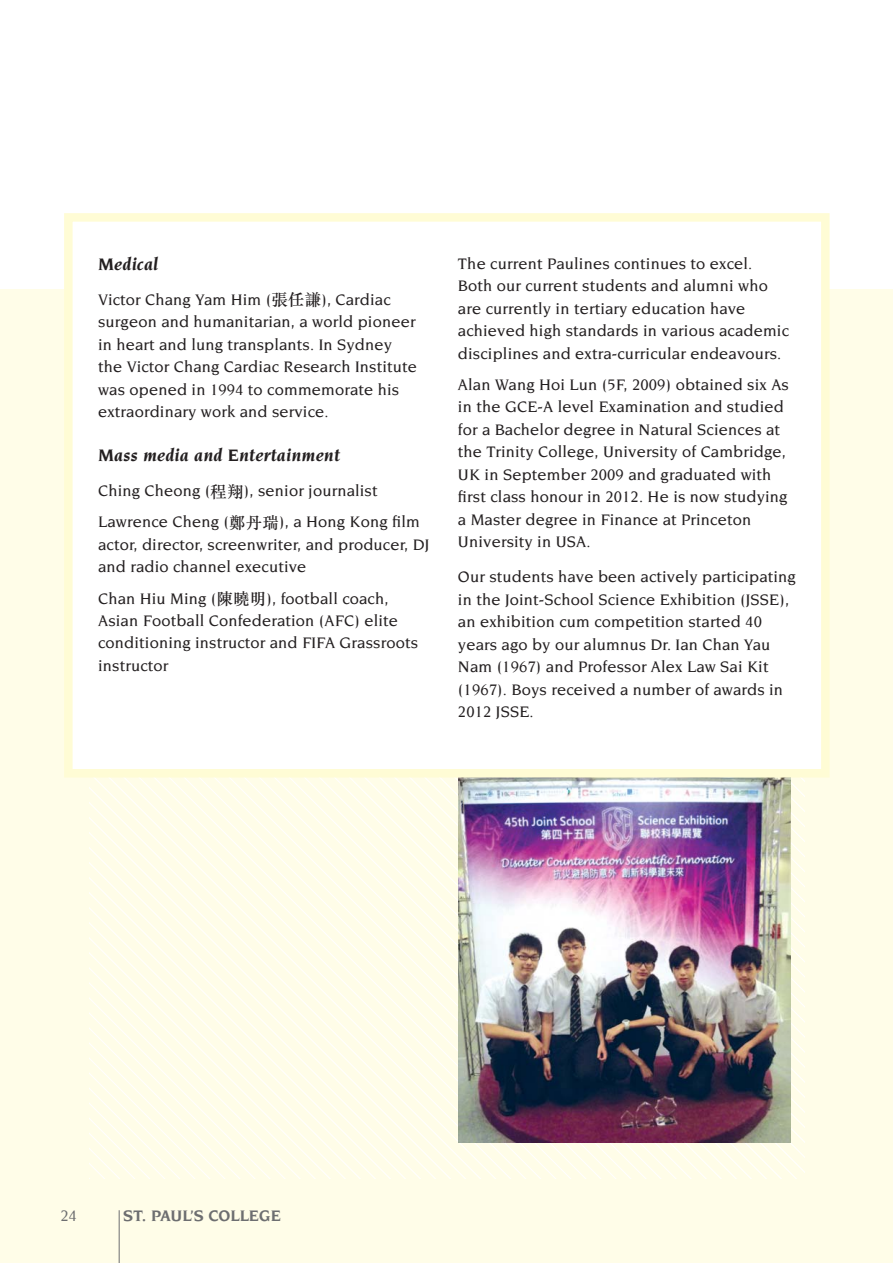
<style>
.page{position:relative;width:893px;height:1263px;background:#fff}
.page>*{position:absolute;margin:0;border:0;box-sizing:border-box;transform-origin:0 0}
.t1{font:italic 700 18px "Novarese";letter-spacing:.01em;color:#231f20}
.t2{font:500 16.5px/22.5px "Novarese";letter-spacing:.01em;color:#231f20}
.t3{font:700 16.5px "Novarese";color:#6d6e70}
.t4{font:500 16.5px "Novarese";color:#6d6e70}
.s1{font-family:"M Sung HK Medium E Ten B5 H";font-weight:400}
</style>
<div class="page">
<div style="left:0;top:290px;width:893px;height:973px;background:#fffde8"></div>
<svg style="left:90px;top:810px;width:714px;height:15px"></svg>
<svg style="left:90px;top:788px;width:714px;height:22px"></svg>
<svg style="left:97px;top:782px;width:707px;height:13px"></svg>
<img style="left:459px;top:782px;width:331px;height:360px">
<hr style="left:119px;top:1210px;width:1px;height:53px;background:#6d6e70">
<div style="left:60px;top:213px;width:774px;height:569px;background:#fff"></div>
<p class="t1" style="left:98px;top:256px;width:62px">Medical</p>
<p class="t2" style="left:98px;top:289px;width:320px">Victor Chang Yam Him (<span class="s1">張任謙</span>), Cardiac surgeon and humanitarian, a world pioneer in heart and lung transplants. In Sydney the Victor Chang Cardiac Research Institute was opened in 1994 to commemorate his extraordinary work and service.</p>
<p class="t1" style="left:98px;top:448px;width:243px">Mass media and Entertainment</p>
<p class="t2" style="left:98px;top:477px;width:323px;line-height:31px">Ching Cheong (<span class="s1">程翔</span>), senior journalist<br>Lawrence Cheng (<span class="s1">鄭丹瑞</span>), a Hong Kong film</p>
<p class="t2" style="left:98px;top:534px;width:333px">actor, director, screenwriter, and producer, DJ and radio channel executive</p>
<p class="t2" style="left:98px;top:588px;width:321px">Chan Hiu Ming (<span class="s1">陳曉明</span>), football coach, Asian Football Confederation (AFC) elite conditioning instructor and FIFA Grassroots instructor</p>
<p class="t2" style="left:458px;top:253px;width:332px">The current Paulines continues to excel.<br>Both our current students and alumni who are currently in tertiary education have achieved high standards in various academic disciplines and extra-curricular endeavours.</p>
<p class="t2" style="left:458px;top:374px;width:332px">Alan Wang Hoi Lun (5F, 2009) obtained six As in the GCE-A level Examination and studied for a Bachelor degree in Natural Sciences at the Trinity College, University of Cambridge, UK in September 2009 and graduated with first class honour in 2012. He is now studying a Master degree in Finance at Princeton University in USA.</p>
<p class="t2" style="left:458px;top:567px;width:339px">Our students have been actively participating in the Joint-School Science Exhibition (JSSE), an exhibition cum competition started 40 years ago by our alumnus Dr. Ian Chan Yau Nam (1967) and Professor Alex Law Sai Kit (1967). Boys received a number of awards in 2012 JSSE.</p>
<p class="t4" style="left:60px;top:1209px;width:18px">24</p>
<p class="t3" style="left:123px;top:1209px;width:159px">ST. PAUL’S COLLEGE</p>
</div>
